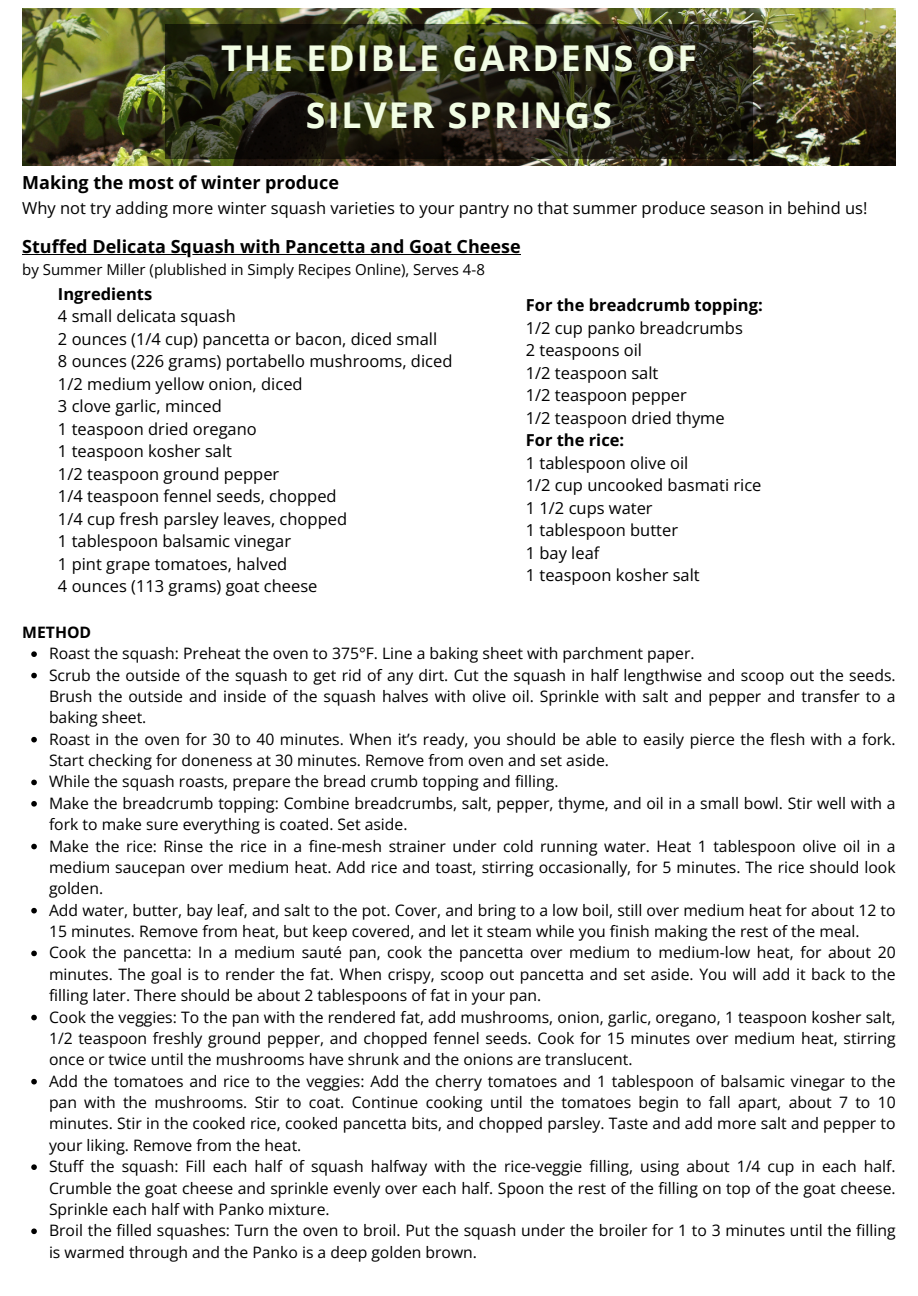
<style>
.page{position:relative;width:918px;height:1296px;background:#fff}
.page>*{position:absolute;margin:0;border:0;box-sizing:border-box;transform-origin:0 0}
.t1{font:700 35.55px/56.2px "Open Sans";letter-spacing:.06em;color:#f2fde4;text-align:center}
.t2{font:700 18px "Open Sans";color:#000}
.t3{font:16.5px "Open Sans";color:#000}
.t4{font:700 16.5px "Open Sans";color:#000}
.t5{font:15.75px/21.3px "Open Sans";color:#000;text-align:justify}
.t6{font:700 15.75px "Open Sans";color:#000}
.t7{font:15px "Open Sans";color:#000}
</style>
<div class="page">
<img style="left:22px;top:9px;width:873px;height:156px">
<svg style="left:165px;top:24px;width:587px;height:135px;background:#272815"></svg>
<svg style="left:31px;top:651px;width:6px;height:6px"></svg>
<svg style="left:31px;top:673px;width:6px;height:5px"></svg>
<svg style="left:31px;top:737px;width:6px;height:5px"></svg>
<svg style="left:31px;top:780px;width:6px;height:5px"></svg>
<svg style="left:31px;top:801px;width:6px;height:6px"></svg>
<svg style="left:31px;top:844px;width:6px;height:5px"></svg>
<svg style="left:31px;top:908px;width:6px;height:5px"></svg>
<svg style="left:31px;top:951px;width:6px;height:5px"></svg>
<svg style="left:31px;top:1015px;width:6px;height:5px"></svg>
<svg style="left:31px;top:1079px;width:6px;height:5px"></svg>
<svg style="left:31px;top:1164px;width:6px;height:6px"></svg>
<svg style="left:31px;top:1228px;width:6px;height:6px"></svg>
<hr style="left:22px;top:254px;width:499px;height:1px;background:#000">
<p class="t1" style="left:221px;top:30px;width:477px">THE EDIBLE GARDENS OF<br>SILVER SPRINGS</p>
<p class="t2" style="left:22px;top:169px;width:318px">Making the most of winter produce</p>
<p class="t3" style="left:22px;top:196px;width:847px">Why not try adding more winter squash varieties to your pantry no that summer produce season in behind us!</p>
<p class="t2" style="left:22px;top:233px;width:500px">Stuffed Delicata Squash with Pancetta and Goat Cheese</p>
<p class="t7" style="left:22px;top:258px;width:464px">by Summer Miller (plublished in Simply Recipes Online), Serves 4-8</p>
<p class="t4" style="left:58px;top:282px;width:96px">Ingredients</p>
<p class="t3" style="left:58px;top:305px;width:179px">4 small delicata squash</p>
<p class="t3" style="left:58px;top:327px;width:381px">2 ounces (1/4 cup) pancetta or bacon, diced small</p>
<p class="t3" style="left:58px;top:350px;width:396px">8 ounces (226 grams) portabello mushrooms, diced</p>
<p class="t3" style="left:58px;top:372px;width:246px">1/2 medium yellow onion, diced</p>
<p class="t3" style="left:58px;top:395px;width:165px">3 clove garlic, minced</p>
<p class="t3" style="left:58px;top:417px;width:200px">1 teaspoon dried oregano</p>
<p class="t3" style="left:58px;top:440px;width:176px">1 teaspoon kosher salt</p>
<p class="t3" style="left:58px;top:462px;width:223px">1/2 teaspoon ground pepper</p>
<p class="t3" style="left:58px;top:485px;width:280px">1/4 teaspoon fennel seeds, chopped</p>
<p class="t3" style="left:58px;top:507px;width:291px">1/4 cup fresh parsley leaves, chopped</p>
<p class="t3" style="left:58px;top:530px;width:235px">1 tablespoon balsamic vinegar</p>
<p class="t3" style="left:58px;top:552px;width:231px">1 pint grape tomatoes, halved</p>
<p class="t3" style="left:58px;top:575px;width:261px">4 ounces (113 grams) goat cheese</p>
<p class="t4" style="left:526px;top:294px;width:238px">For the breadcrumb topping:</p>
<p class="t3" style="left:526px;top:316px;width:219px">1/2 cup panko breadcrumbs</p>
<p class="t3" style="left:526px;top:339px;width:118px">2 teaspoons oil</p>
<p class="t3" style="left:526px;top:361px;width:134px">1/2 teaspoon salt</p>
<p class="t3" style="left:526px;top:384px;width:163px">1/2 teaspoon pepper</p>
<h2 class="t3" style="left:526px;top:406px;width:201px">1/2 teaspoon dried thyme</h2>
<p class="t4" style="left:526px;top:429px;width:100px">For the rice:</p>
<p class="t3" style="left:526px;top:451px;width:164px">1 tablespoon olive oil</p>
<p class="t3" style="left:526px;top:474px;width:237px">1/2 cup uncooked basmati rice</p>
<p class="t3" style="left:526px;top:496px;width:128px">1 1/2 cups water</p>
<p class="t3" style="left:526px;top:519px;width:154px">1 tablespoon butter</p>
<p class="t3" style="left:526px;top:541px;width:75px">1 bay leaf</p>
<p class="t3" style="left:526px;top:564px;width:176px">1 teaspoon kosher salt</p>
<h1 class="t6" style="left:22px;top:621px;width:71px">METHOD</h1>
<p class="t5" style="left:49px;top:642px;width:647px">Roast the squash: Preheat the oven to 375°F. Line a baking sheet with parchment paper.</p>
<p class="t5" style="left:49px;top:664px;width:848px">Scrub the outside of the squash to get rid of any dirt. Cut the squash in half lengthwise and scoop out the seeds.<br>Brush the outside and inside of the squash halves with olive oil. Sprinkle with salt and pepper and transfer to a baking sheet.</p>
<p class="t5" style="left:49px;top:728px;width:848px">Roast in the oven for 30 to 40 minutes. When it’s ready, you should be able to easily pierce the flesh with a fork.<br>Start checking for doneness at 30 minutes. Remove from oven and set aside.</p>
<p class="t5" style="left:49px;top:771px;width:511px">While the squash roasts, prepare the bread crumb topping and filling.</p>
<p class="t5" style="left:49px;top:792px;width:848px">Make the breadcrumb topping: Combine breadcrumbs, salt, pepper, thyme, and oil in a small bowl. Stir well with a fork to make sure everything is coated. Set aside.</p>
<p class="t5" style="left:49px;top:835px;width:848px">Make the rice: Rinse the rice in a fine-mesh strainer under cold running water. Heat 1 tablespoon olive oil in a medium saucepan over medium heat. Add rice and toast, stirring occasionally, for 5 minutes. The rice should look golden.</p>
<p class="t5" style="left:49px;top:899px;width:848px">Add water, butter, bay leaf, and salt to the pot. Cover, and bring to a low boil, still over medium heat for about 12 to<br>15 minutes. Remove from heat, but keep covered, and let it steam while you finish making the rest of the meal.</p>
<p class="t5" style="left:49px;top:942px;width:848px">Cook the pancetta: In a medium sauté pan, cook the pancetta over medium to medium-low heat, for about 20 minutes. The goal is to render the fat. When crispy, scoop out pancetta and set aside. You will add it back to the filling later. There should be about 2 tablespoons of fat in your pan.</p>
<p class="t5" style="left:49px;top:1006px;width:848px">Cook the veggies: To the pan with the rendered fat, add mushrooms, onion, garlic, oregano, 1 teaspoon kosher salt, 1/2 teaspoon freshly ground pepper, and chopped fennel seeds. Cook for 15 minutes over medium heat, stirring once or twice until the mushrooms have shrunk and the onions are translucent.</p>
<p class="t5" style="left:49px;top:1070px;width:848px">Add the tomatoes and rice to the veggies: Add the cherry tomatoes and 1 tablespoon of balsamic vinegar to the pan with the mushrooms. Stir to coat. Continue cooking until the tomatoes begin to fall apart, about 7 to 10 minutes. Stir in the cooked rice, cooked pancetta bits, and chopped parsley. Taste and add more salt and pepper to your liking. Remove from the heat.</p>
<p class="t5" style="left:49px;top:1155px;width:848px">Stuff the squash: Fill each half of squash halfway with the rice-veggie filling, using about 1/4 cup in each half.<br>Crumble the goat cheese and sprinkle evenly over each half. Spoon the rest of the filling on top of the goat cheese.<br>Sprinkle each half with Panko mixture.</p>
<p class="t5" style="left:49px;top:1220px;width:848px">Broil the filled squashes: Turn the oven to broil. Put the squash under the broiler for 1 to 3 minutes until the filling is warmed through and the Panko is a deep golden brown.</p>
</div>
